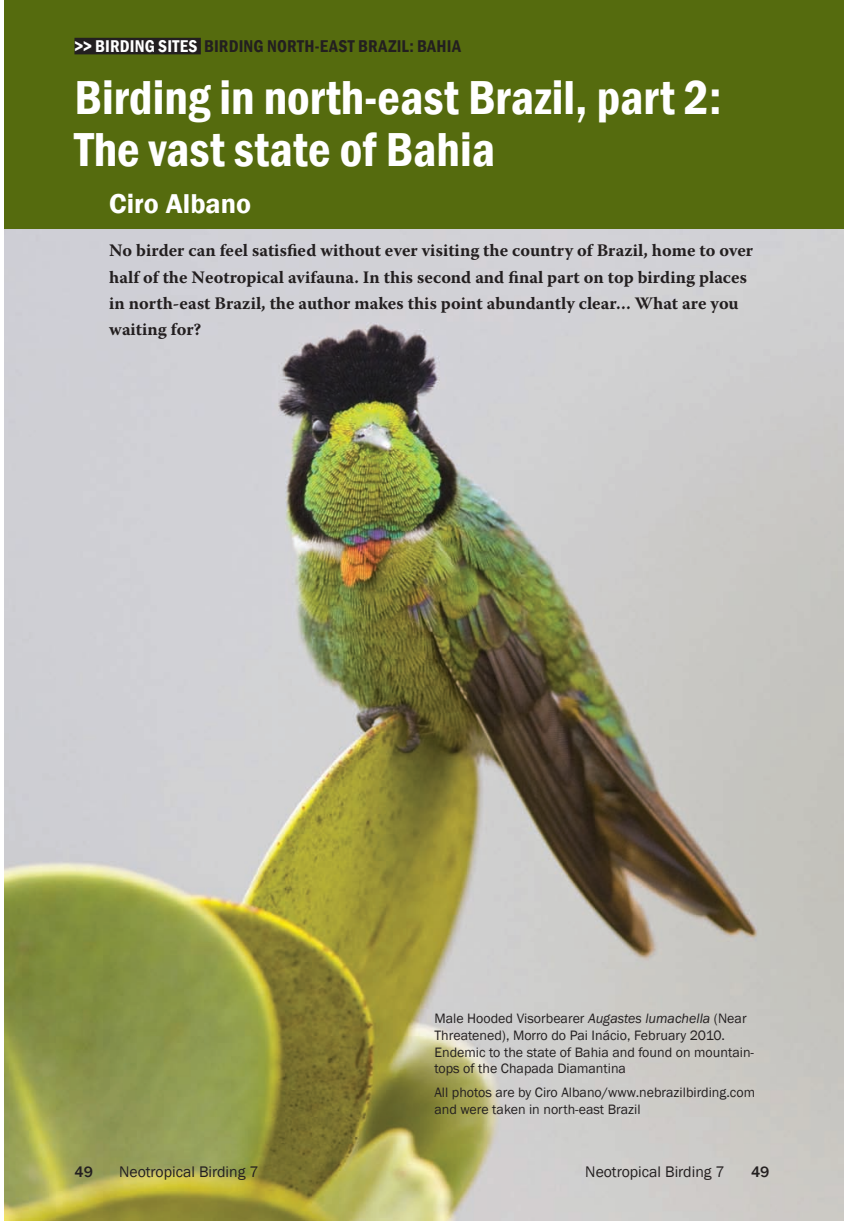
<style>
.page{position:relative;width:844px;height:1221px;background:#fff}
.page>*{position:absolute;margin:0;border:0;box-sizing:border-box;transform-origin:0 0}
.t1{font:600 condensed 49px/52.5px "Franklin Gothic";color:#fff}
.t2{font:600 28px "Franklin Gothic";color:#fff}
.t3{font:700 17.5px/26.2px "Warnock Pro";color:#231f20}
.t4{font:600 condensed 17.5px "Franklin Gothic";letter-spacing:.01em;color:#231f20}
.t5{font:15.75px "Franklin Gothic";color:#231f20}
.t6{font:500 15.75px "Franklin Gothic";color:#231f20}
.t7{font:14px/16.6px "Franklin Gothic";color:#231f20}
.s1{color:#fff}
.s2{font-style:italic}
</style>
<div class="page">
<img style="left:5px;top:229px;width:838px;height:991px">
<div style="left:5px;top:0;width:838px;height:228px;background:#556b0e"></div>
<div style="left:74px;top:38px;width:127px;height:16px;background:#231f20"></div>
<p class="t4" style="left:74px;top:34px;width:388px"><span class="s1">&gt;&gt; Birding Sites</span> Birding north-east Brazil: Bahia</p>
<h1 class="t1" style="left:74px;top:70px;width:648px">Birding in north-east Brazil, part 2:<br>The vast state of Bahia</h1>
<h2 class="t2" style="left:109px;top:186px;width:143px">Ciro Albano</h2>
<p class="t3" style="left:109px;top:237px;width:645px">No birder can feel satisfied without ever visiting the country of Brazil, home to over half of the Neotropical avifauna. In this second and final part on top birding places in north-east Brazil, the author makes this point abundantly clear… What are you waiting for?</p>
<p class="t7" style="left:434px;top:1010px;width:321px">M ale Hooded Visorbearer <span class="s2">Augastes lumachella</span> (N ear Threatened), Morro do Pai I nácio, February 2010.<br>Endemic to the state of Bahia and found on mountain&shy;tops of the Chapada Diamantina</p>
<p class="t7" style="left:434px;top:1084px;width:322px">All photos are by Ciro Albano/www.nebrazilbirding.com and were taken in north-east Brazil</p>
<p class="t6" style="left:74px;top:1161px;width:20px">49</p>
<p class="t5" style="left:119px;top:1161px;width:141px">Neotropical Birding 7</p>
<p class="t5" style="left:585px;top:1161px;width:141px">Neotropical Birding 7</p>
<p class="t6" style="left:750px;top:1161px;width:20px">49</p>
</div>
